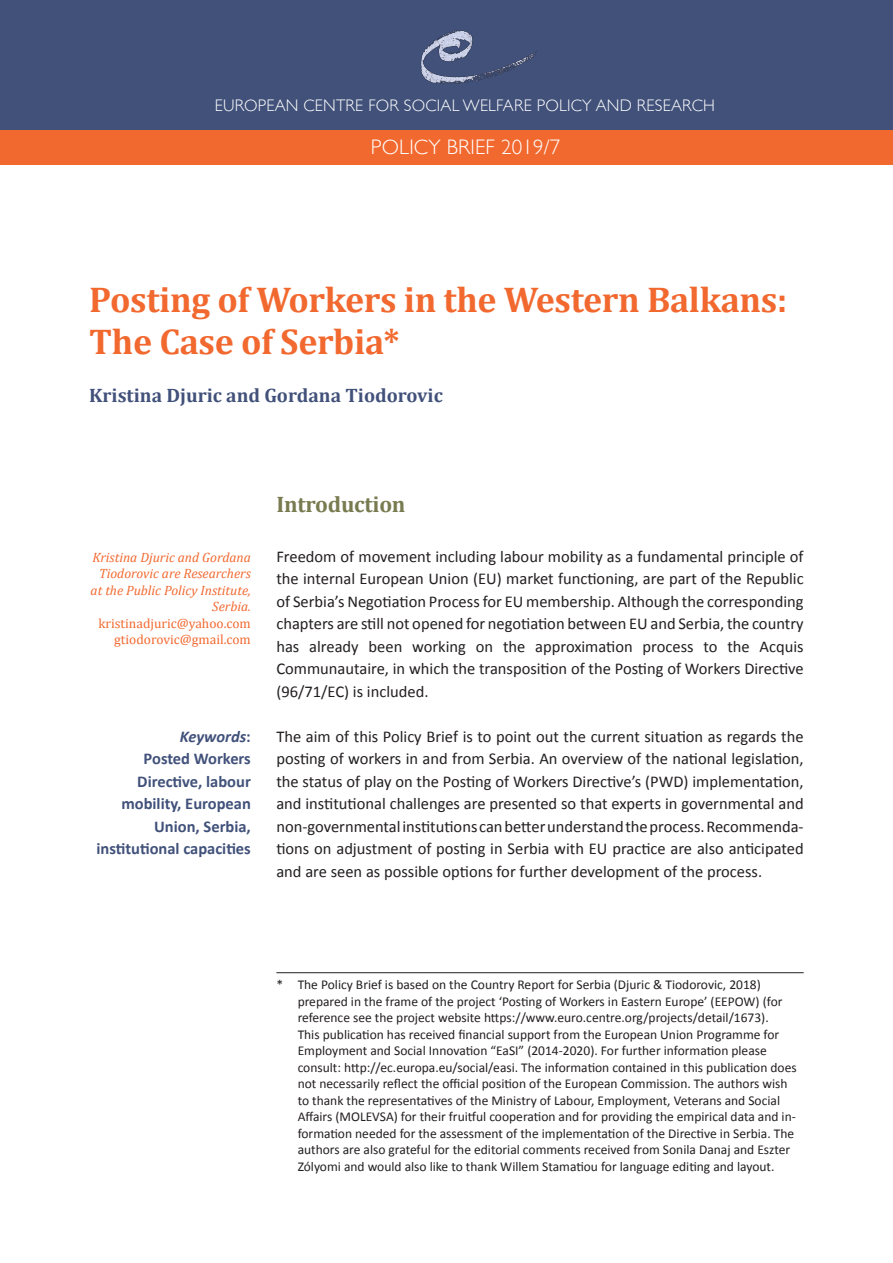
<style>
.page{position:relative;width:893px;height:1263px;background:#fff}
.page>*{position:absolute;margin:0;border:0;box-sizing:border-box;transform-origin:0 0}
.t1{font:700 36px/42px "Cambria";letter-spacing:-.01em;color:#f26930}
.t2{font:700 22.5px "Cambria";letter-spacing:-.01em;color:#787b4f}
.t3{font:300 21px "Gill Sans";letter-spacing:.01em;color:#fff}
.t4{font:700 19.5px "Cambria";color:#41517a}
.t5{font:300 16.8px "Gill Sans";letter-spacing:.015em;color:#fff}
.t6{font:16.5px/22.5px "Calibri";color:#231f20;text-align:justify}
.t7{font:700 16.5px/22.5px "Calibri";color:#41517a;text-align:right}
.t8{font:13.5px/16.5px "Calibri";color:#231f20}
.t9{font:italic 13.5px/16.5px "Cambria";color:#f26930;text-align:right}
.t10{font:13.5px/16.5px "Cambria";color:#f26930;text-align:right}
.s1{font-style:italic}
</style>
<div class="page">
<div style="left:0;top:0;width:893px;height:130px;background:#41517a"></div>
<img style="left:420px;top:30px;width:117px;height:54px">
<div style="left:0;top:130px;width:893px;height:34px;background:#f26930"></div>
<hr style="left:276px;top:972px;width:528px;height:1px;background:#231f20">
<p class="t5" style="left:215px;top:92px;width:502px">EUROPEAN CENTRE FOR SOCIAL WELFARE POLICY AND RESEARCH</p>
<h3 class="t3" style="left:371px;top:131px;width:191px">POLICY BRIEF 2019/7</h3>
<h1 class="t1" style="left:89px;top:278px;width:699px">Posting of Workers in the Western Balkans:<br>The Case of Serbia*</h1>
<h3 class="t4" style="left:89px;top:384px;width:355px">Kristina Djuric and Gordana Tiodorovic</h3>
<p class="t9" style="left:91px;top:549px;width:162px">Kristina Djuric and Gordana<br>Tiodorovic are Researchers at the Public Policy Institute,<br>Serbia.</p>
<p class="t10" style="left:98px;top:615px;width:154px">kristinadjuric@yahoo.com gtiodorovic@gmail.com</p>
<p class="t7" style="left:97px;top:724px;width:156px"><span class="s1">Keywords</span>:<br>Posted Workers<br>Directive, labour mobility, European<br>Union, Serbia, institutional capacities</p>
<h2 class="t2" style="left:276px;top:490px;width:131px">Introduction</h2>
<p class="t6" style="left:276px;top:544px;width:529px">Freedom of movement including labour mobility as a fundamental principle of the internal European Union (EU) market functioning, are part of the Republic of Serbia’s Negotiation Process for EU membership. Although the corresponding chapters are still not opened for negotiation between EU and Serbia, the country has already been working on the approximation process to the Acquis Communautaire, in which the transposition of the Posting of Workers Directive (96/71/EC) is included.</p>
<p class="t6" style="left:276px;top:724px;width:529px">The aim of this Policy Brief is to point out the current situation as regards the posting of workers in and from Serbia. An overview of the national legislation, the status of play on the Posting of Workers Directive’s (PWD) implementation, and institutional challenges are presented so that experts in governmental and non-governmental institutions can better understand the process. Recommenda&shy;tions on adjustment of posting in Serbia with EU practice are also anticipated and are seen as possible options for further development of the process.</p>
<p class="t8" style="left:298px;top:976px;width:500px;text-indent:-21px">* The Policy Brief is based on the Country Report for Serbia (Djuric &amp; Tiodorovic, 2018) prepared in the frame of the project ‘Posting of Workers in Eastern Europe’ (EEPOW) (for reference see the project website https://www.euro.centre.org/projects/detail/1673).<br>This publication has received financial support from the European Union Programme for Employment and Social Innovation “EaSI” (2014-2020). For further information please consult: http://ec.europa.eu/social/easi. The information contained in this publication does not necessarily reflect the official position of the European Commission. The authors wish to thank the representatives of the Ministry of Labour, Employment, Veterans and Social Affairs (MOLEVSA) for their fruitful cooperation and for providing the empirical data and in&shy;formation needed for the assessment of the implementation of the Directive in Serbia. The authors are also grateful for the editorial comments received from Sonila Danaj and Eszter Zólyomi and would also like to thank Willem Stamatiou for language editing and layout.</p>
</div>
